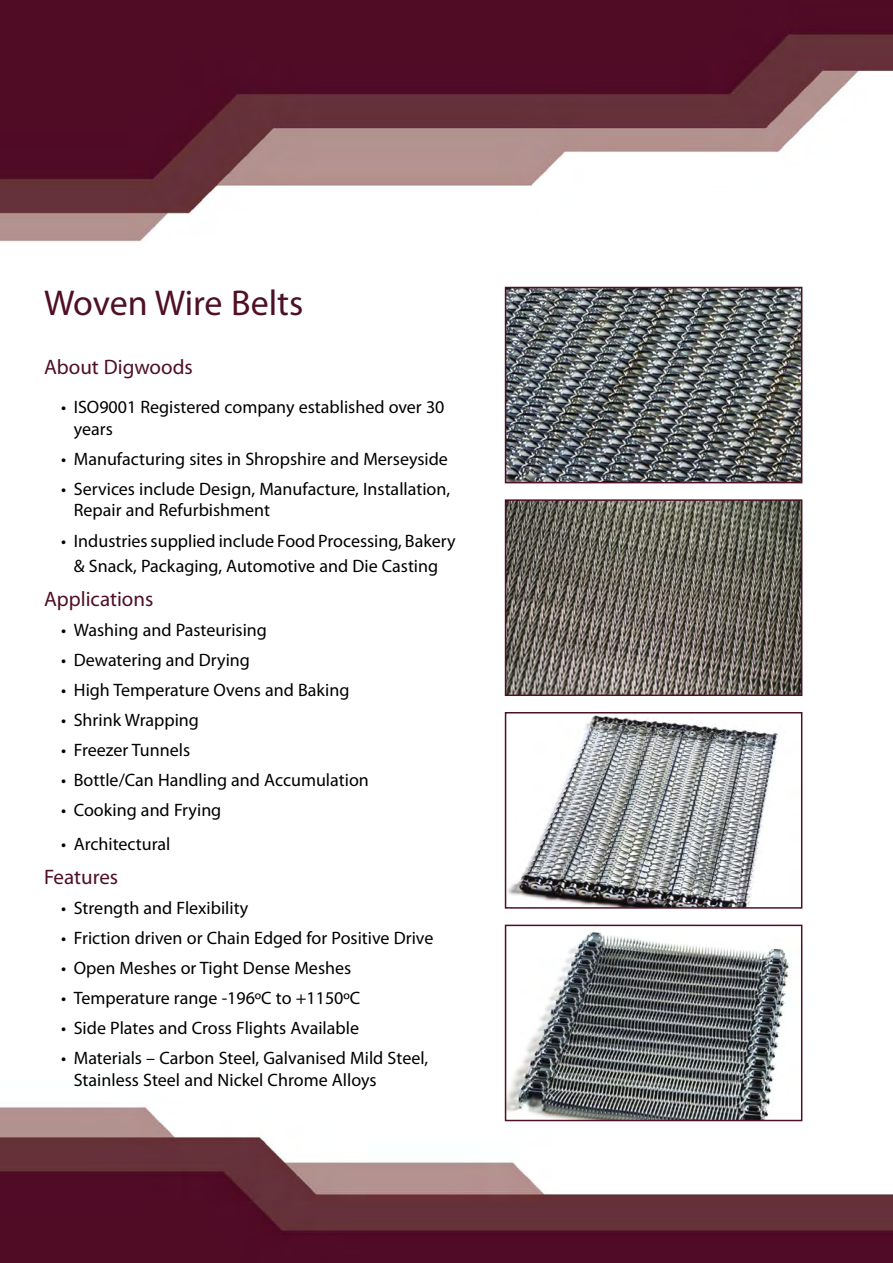
<style>
.page{position:relative;width:893px;height:1263px;background:#fff}
.page>*{position:absolute;margin:0;border:0;box-sizing:border-box;transform-origin:0 0}
.t1{font:700 36px "Gill Sans";color:#4f1025}
.t2{font:700 21px "Gill Sans";color:#4f1025}
.t3{font:18px/21.6px "Gill Sans";color:#000}
</style>
<div class="page">
<img style="left:0;top:1016px;width:893px;height:247px">
<img style="left:0;top:0;width:893px;height:242px">
<img style="left:508px;top:290px;width:291px;height:190px">
<div style="left:505px;top:287px;width:297px;height:196px;border:2px solid #4f1025"></div>
<img style="left:508px;top:502px;width:291px;height:191px">
<div style="left:505px;top:499px;width:297px;height:197px;border:2px solid #4f1025"></div>
<img style="left:508px;top:715px;width:271px;height:191px">
<div style="left:505px;top:712px;width:297px;height:197px;border:2px solid #4f1025"></div>
<img style="left:508px;top:931px;width:291px;height:187px">
<div style="left:505px;top:925px;width:297px;height:196px;border:2px solid #4f1025"></div>
<p class="t1" style="left:44px;top:284px;width:261px">Woven Wire Belts</p>
<p class="t2" style="left:44px;top:356px;width:150px">About Digwoods</p>
<p class="t3" style="left:74px;top:397px;width:372px;text-indent:-13px">• ISO9001 Registered company established over 30 years</p>
<p class="t3" style="left:61px;top:448px;width:388px">• Manufacturing sites in Shropshire and Merseyside</p>
<p class="t3" style="left:74px;top:478px;width:378px;text-indent:-13px">• Services include Design, Manufacture, Installation,<br>Repair and Refurbishment</p>
<p class="t3" style="left:61px;top:528px;width:396px;line-height:25.2px;text-align:center">• Industries supplied include Food Processing, Bakery &amp; Snack, Packaging, Automotive and Die Casting</p>
<p class="t2" style="left:44px;top:587px;width:111px">Applications</p>
<p class="t3" style="left:61px;top:619px;width:207px">• Washing and Pasteurising</p>
<p class="t3" style="left:61px;top:649px;width:190px">• Dewatering and Drying</p>
<p class="t3" style="left:61px;top:679px;width:290px">• High Temperature Ovens and Baking</p>
<p class="t3" style="left:61px;top:709px;width:139px">• Shrink Wrapping</p>
<p class="t3" style="left:61px;top:739px;width:131px">• Freezer Tunnels</p>
<p class="t3" style="left:61px;top:770px;width:309px">• Bottle/Can Handling and Accumulation</p>
<p class="t3" style="left:61px;top:800px;width:162px">• Cooking and Frying</p>
<p class="t3" style="left:61px;top:833px;width:111px">• Architectural</p>
<p class="t2" style="left:44px;top:865px;width:76px">Features</p>
<p class="t3" style="left:61px;top:897px;width:189px">• Strength and Flexibility</p>
<p class="t3" style="left:61px;top:927px;width:374px">• Friction driven or Chain Edged for Positive Drive</p>
<p class="t3" style="left:61px;top:957px;width:292px">• Open Meshes or Tight Dense Meshes</p>
<p class="t3" style="left:61px;top:988px;width:301px">• Temperature range -196ºC to +1150ºC</p>
<p class="t3" style="left:61px;top:1018px;width:299px">• Side Plates and Cross Flights Available</p>
<p class="t3" style="left:74px;top:1048px;width:356px;text-indent:-13px">• Materials – Carbon Steel, Galvanised Mild Steel,<br>Stainless Steel and Nickel Chrome Alloys</p>
</div>
